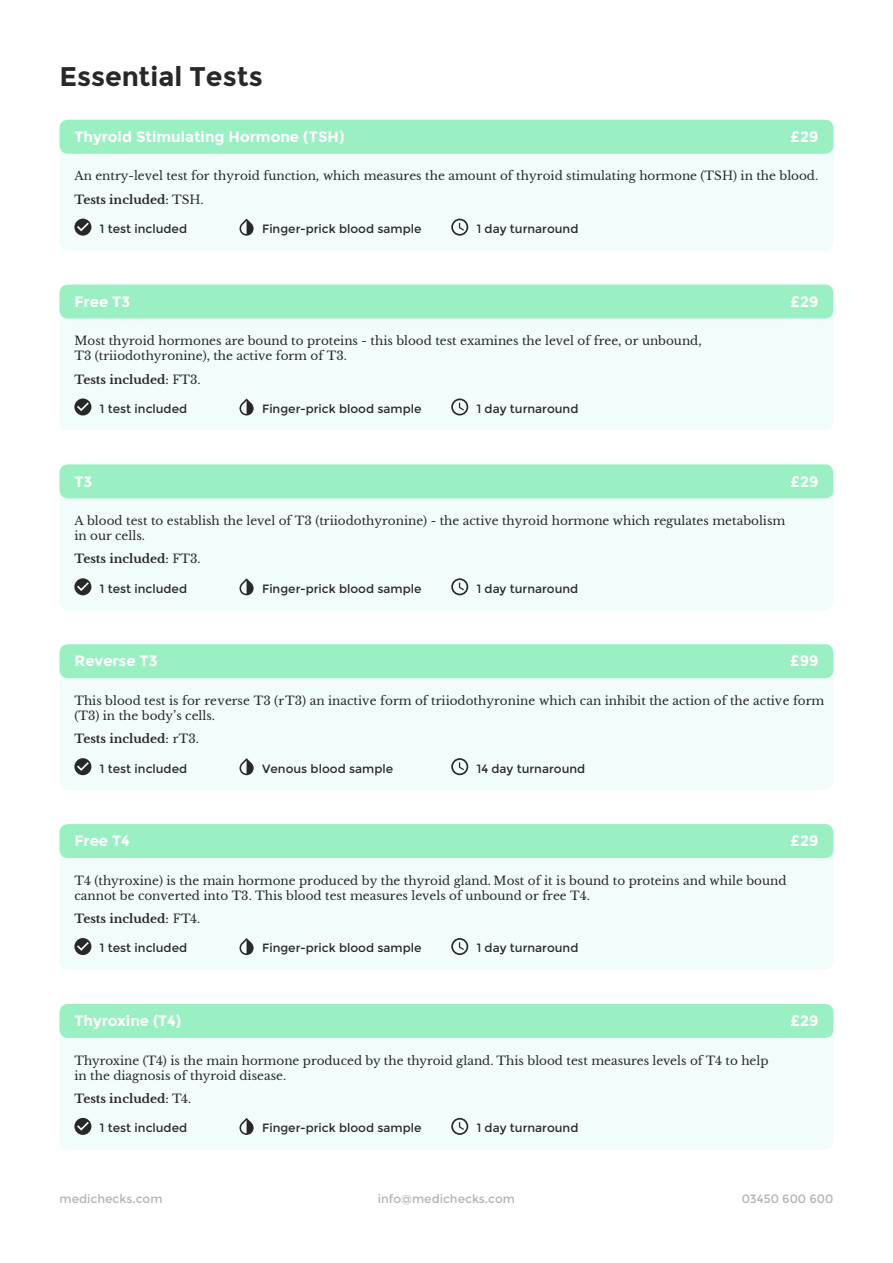
<style>
.page{position:relative;width:893px;height:1263px;background:#fff}
.page>*{position:absolute;margin:0;border:0;box-sizing:border-box;transform-origin:0 0}
.t1{font:700 27px "Montserrat";color:#282828}
.t2{font:700 15px "Montserrat";color:#fefefe}
.t3{font:12px/15px "Libre Baskerville";color:#282828}
.t4{font:12px "Montserrat";color:#282828}
.t5{font:700 12px "Libre Baskerville";color:#282828}
.t6{font:12px "Montserrat";color:#b4b4b4}
.s1{font-weight:700}
.s2{font-weight:400}
</style>
<div class="page">
<div style="left:60px;top:120px;width:773px;height:130px;background:#f2fcfb;border-radius:9px"></div>
<div style="left:60px;top:120px;width:773px;height:34px;background:#9bf0c3;border-radius:9px"></div>
<svg style="left:451px;top:219px;width:17px;height:17px"></svg>
<svg style="left:74px;top:219px;width:17px;height:17px"></svg>
<svg style="left:239px;top:219px;width:15px;height:17px"></svg>
<div style="left:60px;top:285px;width:773px;height:145px;background:#f2fcfb;border-radius:9px"></div>
<div style="left:60px;top:285px;width:773px;height:34px;background:#9bf0c3;border-radius:9px"></div>
<svg style="left:451px;top:398px;width:17px;height:17px"></svg>
<svg style="left:74px;top:398px;width:17px;height:17px"></svg>
<svg style="left:239px;top:398px;width:15px;height:17px"></svg>
<div style="left:60px;top:464px;width:773px;height:146px;background:#f2fcfb;border-radius:9px"></div>
<div style="left:60px;top:644px;width:773px;height:146px;background:#f2fcfb;border-radius:9px"></div>
<div style="left:60px;top:824px;width:773px;height:146px;background:#f2fcfb;border-radius:9px"></div>
<div style="left:60px;top:1004px;width:773px;height:146px;background:#f2fcfb;border-radius:9px"></div>
<div style="left:60px;top:464px;width:773px;height:34px;background:#9bf0c3;border-radius:9px"></div>
<div style="left:60px;top:644px;width:773px;height:34px;background:#9bf0c3;border-radius:9px"></div>
<div style="left:60px;top:824px;width:773px;height:34px;background:#9bf0c3;border-radius:9px"></div>
<div style="left:60px;top:1004px;width:773px;height:34px;background:#9bf0c3;border-radius:9px"></div>
<svg style="left:451px;top:578px;width:17px;height:17px"></svg>
<svg style="left:74px;top:578px;width:17px;height:17px"></svg>
<svg style="left:239px;top:578px;width:15px;height:17px"></svg>
<svg style="left:451px;top:758px;width:17px;height:17px"></svg>
<svg style="left:451px;top:938px;width:17px;height:17px"></svg>
<svg style="left:451px;top:1118px;width:17px;height:17px"></svg>
<svg style="left:74px;top:758px;width:17px;height:17px"></svg>
<svg style="left:74px;top:938px;width:17px;height:17px"></svg>
<svg style="left:74px;top:1118px;width:17px;height:17px"></svg>
<svg style="left:239px;top:758px;width:15px;height:17px"></svg>
<svg style="left:239px;top:938px;width:15px;height:17px"></svg>
<svg style="left:239px;top:1118px;width:15px;height:17px"></svg>
<h1 class="t1" style="left:60px;top:60px;width:205px">Essential Tests</h1>
<p class="t2" style="left:74px;top:127px;width:272px">Thyroid Stimulating Hormone (TSH)</p>
<p class="t2" style="left:791px;top:127px;width:29px">£29</p>
<p class="t3" style="left:74px;top:164px;width:745px;line-height:23.5px">An entry-level test for thyroid function, which measures the amount of thyroid stimulating hormone (TSH) in the blood.<br><span class="s1">Tests included</span>: TSH.</p>
<p class="t4" style="left:100px;top:221px;width:89px">1 test included</p>
<p class="t4" style="left:262px;top:221px;width:161px">Finger-prick blood sample</p>
<p class="t4" style="left:477px;top:221px;width:103px">1 day turnaround</p>
<p class="t2" style="left:74px;top:292px;width:57px">Free T3</p>
<p class="t2" style="left:791px;top:292px;width:29px">£29</p>
<p class="t3" style="left:74px;top:333px;width:629px">Most thyroid hormones are bound to proteins - this blood test examines the level of free, or unbound,<br>T3 (triiodothyronine), the active form of T3.</p>
<p class="t5" style="left:74px;top:372px;width:128px">Tests included<span class="s2">: FT3.</span></p>
<p class="t4" style="left:100px;top:401px;width:89px">1 test included</p>
<p class="t4" style="left:262px;top:401px;width:161px">Finger-prick blood sample</p>
<p class="t4" style="left:477px;top:401px;width:103px">1 day turnaround</p>
<p class="t2" style="left:74px;top:472px;width:19px">T3</p>
<p class="t2" style="left:791px;top:472px;width:29px">£29</p>
<p class="t3" style="left:74px;top:513px;width:712px">A blood test to establish the level of T3 (triiodothyronine) - the active thyroid hormone which regulates metabolism in our cells.</p>
<p class="t5" style="left:74px;top:552px;width:128px">Tests included<span class="s2">: FT3.</span></p>
<p class="t4" style="left:100px;top:581px;width:89px">1 test included</p>
<p class="t4" style="left:262px;top:581px;width:161px">Finger-prick blood sample</p>
<p class="t4" style="left:477px;top:581px;width:103px">1 day turnaround</p>
<p class="t2" style="left:74px;top:652px;width:85px">Reverse T3</p>
<p class="t2" style="left:790px;top:652px;width:30px">£99</p>
<p class="t3" style="left:74px;top:693px;width:751px">This blood test is for reverse T3 (rT3) an inactive form of triiodothyronine which can inhibit the action of the active form (T3) in the body’s cells.</p>
<p class="t5" style="left:74px;top:732px;width:126px">Tests included<span class="s2">: rT3.</span></p>
<p class="t4" style="left:100px;top:761px;width:89px">1 test included</p>
<p class="t2" style="left:74px;top:832px;width:57px">Free T4</p>
<p class="t4" style="left:262px;top:761px;width:132px">Venous blood sample</p>
<p class="t4" style="left:477px;top:761px;width:110px">14 day turnaround</p>
<p class="t2" style="left:791px;top:832px;width:29px">£29</p>
<p class="t3" style="left:74px;top:873px;width:713px">T4 (thyroxine) is the main hormone produced by the thyroid gland. Most of it is bound to proteins and while bound cannot be converted into T3. This blood test measures levels of unbound or free T4.</p>
<p class="t5" style="left:74px;top:911px;width:128px">Tests included<span class="s2">: FT4.</span></p>
<p class="t4" style="left:100px;top:941px;width:89px">1 test included</p>
<p class="t4" style="left:262px;top:941px;width:161px">Finger-prick blood sample</p>
<p class="t4" style="left:477px;top:941px;width:103px">1 day turnaround</p>
<p class="t2" style="left:74px;top:1011px;width:108px">Thyroxine (T4)</p>
<p class="t3" style="left:74px;top:1053px;width:696px">Thyroxine (T4) is the main hormone produced by the thyroid gland. This blood test measures levels of T4 to help in the diagnosis of thyroid disease.</p>
<p class="t5" style="left:74px;top:1091px;width:119px">Tests included<span class="s2">: T4.</span></p>
<p class="t4" style="left:100px;top:1120px;width:89px">1 test included</p>
<p class="t4" style="left:262px;top:1120px;width:161px">Finger-prick blood sample</p>
<p class="t4" style="left:477px;top:1120px;width:103px">1 day turnaround</p>
<p class="t2" style="left:791px;top:1011px;width:29px">£29</p>
<p class="t6" style="left:60px;top:1192px;width:104px">medichecks.com</p>
<p class="t6" style="left:378px;top:1192px;width:139px">info@medichecks.com</p>
<p class="t6" style="left:742px;top:1192px;width:93px">03450 600 600</p>
</div>
